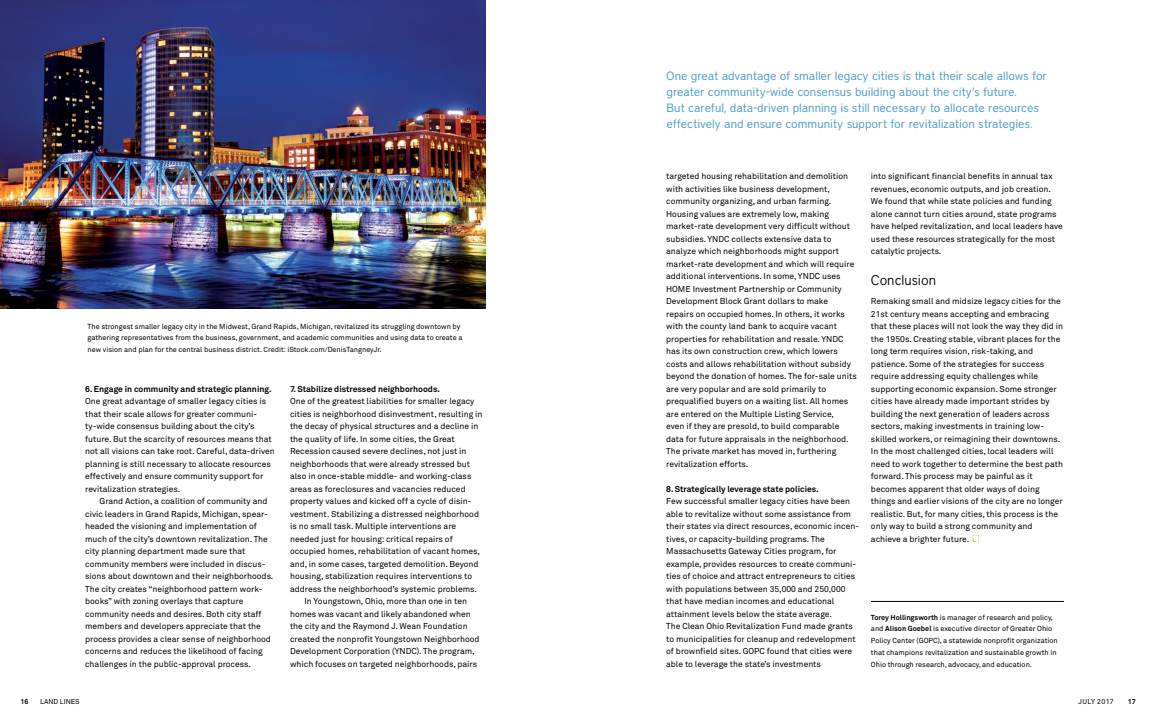
<style>
.page{position:relative;width:1152px;height:720px;background:#fff}
.page>*{position:absolute;margin:0;border:0;box-sizing:border-box;transform-origin:0 0}
.t1{font:300 14px "District";color:#000}
.t2{font:12px/16px "District";letter-spacing:-.005em;color:#51a1cf}
.t3{font:8.5px/12.5px "Akkurat Pro";color:#000}
.t4{font:700 8.5px "Akkurat Pro";color:#000}
.t5{font:7.2px/11.8px "Akkurat Pro";color:#000}
.t6{font:7px "Akkurat Pro";color:#000}
.t7{font:7px "Akkurat Pro";letter-spacing:.05em;color:#000}
.t8{font:700 7px "Akkurat Pro";color:#000}
.s1{font-weight:700}
</style>
<div class="page">
<hr style="left:871px;top:601px;width:193px;height:1px;background:#000">
<svg style="left:973px;top:535px;width:6px;height:7px"></svg>
<img style="left:0;top:0;width:486px;height:309px">
<p class="t5" style="left:88px;top:321px;width:376px;line-height:11.5px">The strongest smaller legacy city in the Midwest, Grand Rapids, Michigan, revitalized its struggling downtown by gathering representatives from the business, government, and academic communities and using data to create a new vision and plan for the central business district. Credit: iStock.com/DenisTangneyJr.</p>
<p class="t4" style="left:85px;top:383px;width:188px">6. Engage in community and strategic planning.</p>
<p class="t3" style="left:85px;top:395px;width:191px">One great advantage of smaller legacy cities is that their scale allows for greater communi&shy;ty-wide consensus building about the city’s future. But the scarcity of resources means that not all visions can take root. Careful, data-driven planning is still necessary to allocate resources effectively and ensure community support for revitalization strategies.</p>
<p class="t3" style="left:85px;top:495px;width:190px;text-indent:14px">Grand Action, a coalition of community and civic leaders in Grand Rapids, Michigan, spear&shy;headed the visioning and implementation of much of the city’s downtown revitalization. The city planning department made sure that community members were included in discus&shy;sions about downtown and their neighborhoods.<br>The city creates “neighborhood pattern work&shy;books” with zoning overlays that capture community needs and desires. Both city staff members and developers appreciate that the process provides a clear sense of neighborhood concerns and reduces the likelihood of facing challenges in the public-approval process.</p>
<p class="t4" style="left:290px;top:384px;width:151px">7. Stabilize distressed neighborhoods.</p>
<p class="t3" style="left:290px;top:395px;width:186px">One of the greatest liabilities for smaller legacy</p>
<p class="t3" style="left:290px;top:408px;width:194px">cities is neighborhood disinvestment, resulting in</p>
<p class="t3" style="left:290px;top:420px;width:190px">the decay of physical structures and a decline in</p>
<p class="t3" style="left:290px;top:433px;width:166px">the quality of life. In some cities, the Great</p>
<p class="t3" style="left:290px;top:445px;width:178px">Recession caused severe declines, not just in</p>
<p class="t3" style="left:290px;top:458px;width:182px">neighborhoods that were already stressed but</p>
<p class="t3" style="left:290px;top:470px;width:183px">also in once-stable middle- and working-class</p>
<p class="t3" style="left:290px;top:483px;width:177px">areas as foreclosures and vacancies reduced</p>
<p class="t3" style="left:290px;top:495px;width:183px">property values and kicked off a cycle of disin-</p>
<p class="t3" style="left:290px;top:508px;width:191px">vestment. Stabilizing a distressed neighborhood</p>
<p class="t3" style="left:290px;top:520px;width:168px">is no small task. Multiple interventions are</p>
<p class="t3" style="left:290px;top:533px;width:164px">needed just for housing: critical repairs of</p>
<p class="t3" style="left:290px;top:545px;width:192px">occupied homes, rehabilitation of vacant homes,</p>
<p class="t3" style="left:290px;top:558px;width:190px">and, in some cases, targeted demolition. Beyond</p>
<p class="t3" style="left:290px;top:570px;width:184px">housing, stabilization requires interventions to</p>
<p class="t3" style="left:290px;top:583px;width:188px">address the neighborhood’s systemic problems.</p>
<p class="t3" style="left:304px;top:595px;width:164px">In Youngstown, Ohio, more than one in ten</p>
<p class="t3" style="left:290px;top:608px;width:182px">homes was vacant and likely abandoned when</p>
<p class="t3" style="left:290px;top:620px;width:179px">the city and the Raymond J. Wean Foundation</p>
<p class="t3" style="left:290px;top:633px;width:191px">created the nonprofit Youngstown Neighborhood</p>
<p class="t3" style="left:290px;top:645px;width:186px">Development Corporation (YNDC). The program,</p>
<p class="t3" style="left:290px;top:658px;width:189px">which focuses on targeted neighborhoods, pairs</p>
<p class="t2" style="left:666px;top:68px;width:382px">One great advantage of smaller legacy cities is that their scale allows for greater community-wide consensus building about the city’s future.<br>But careful, data-driven planning is still necessary to allocate resources effectively and ensure community support for revitalization strategies.</p>
<p class="t3" style="left:666px;top:170px;width:192px">targeted housing rehabilitation and demolition with activities like business development, community organizing, and urban farming.<br>Housing values are extremely low, making market-rate development very difficult without subsidies. YNDC collects extensive data to analyze which neighborhoods might support market-rate development and which will require additional interventions. In some, YNDC uses HOME Investment Partnership or Community Development Block Grant dollars to make repairs on occupied homes. In others, it works with the county land bank to acquire vacant properties for rehabilitation and resale. YNDC has its own construction crew, which lowers costs and allows rehabilitation without subsidy beyond the donation of homes. The for-sale units are very popular and are sold primarily to prequalified buyers on a waiting list. All homes are entered on the Multiple Listing Service,<br>even if they are presold, to build comparable data for future appraisals in the neighborhood.<br>The private market has moved in, furthering revitalization efforts.</p>
<p class="t4" style="left:666px;top:484px;width:154px">8. Strategically leverage state policies.</p>
<p class="t3" style="left:666px;top:495px;width:194px">Few successful smaller legacy cities have been able to revitalize without some assistance from their states via direct resources, economic incen&shy;tives, or capacity-building programs. The Massachusetts Gateway Cities program, for example, provides resources to create communi&shy;ties of choice and attract entrepreneurs to cities with populations between 35,000 and 250,000 that have median incomes and educational attainment levels below the state average.<br>The Clean Ohio Revitalization Fund made grants to municipalities for cleanup and redevelopment of brownfield sites. GOPC found that cities were able to leverage the state’s investments</p>
<p class="t3" style="left:871px;top:170px;width:193px">into significant financial benefits in annual tax revenues, economic outputs, and job creation.<br>We found that while state policies and funding alone cannot turn cities around, state programs have helped revitalization, and local leaders have used these resources strategically for the most catalytic projects.</p>
<h1 class="t1" style="left:871px;top:272px;width:67px">Conclusion</h1>
<p class="t3" style="left:871px;top:295px;width:194px">Remaking small and midsize legacy cities for the 21st century means accepting and embracing that these places will not look the way they did in the 1950s. Creating stable, vibrant places for the long term requires vision, risk-taking, and patience. Some of the strategies for success require addressing equity challenges while supporting economic expansion. Some stronger cities have already made important strides by building the next generation of leaders across sectors, making investments in training low&shy;skilled workers, or reimagining their downtowns.<br>In the most challenged cities, local leaders will need to work together to determine the best path forward. This process may be painful as it becomes apparent that older ways of doing things and earlier visions of the city are no longer realistic. But, for many cities, this process is the only way to build a strong community and achieve a brighter future.</p>
<p class="t5" style="left:871px;top:611px;width:188px"><span class="s1">Torey Hollingsworth</span> is manager of research and policy, and <span class="s1">Alison Goebel</span> is executive director of Greater Ohio Policy Center (GOPC), a statewide nonprofit organization that champions revitalization and sustainable growth in Ohio through research, advocacy, and education.</p>
<p class="t8" style="left:21px;top:697px;width:9px">16</p>
<p class="t6" style="left:40px;top:698px;width:41px">LAND LINES</p>
<p class="t7" style="left:1079px;top:698px;width:37px">JULY 2017</p>
<p class="t8" style="left:1128px;top:697px;width:9px">17</p>
</div>
